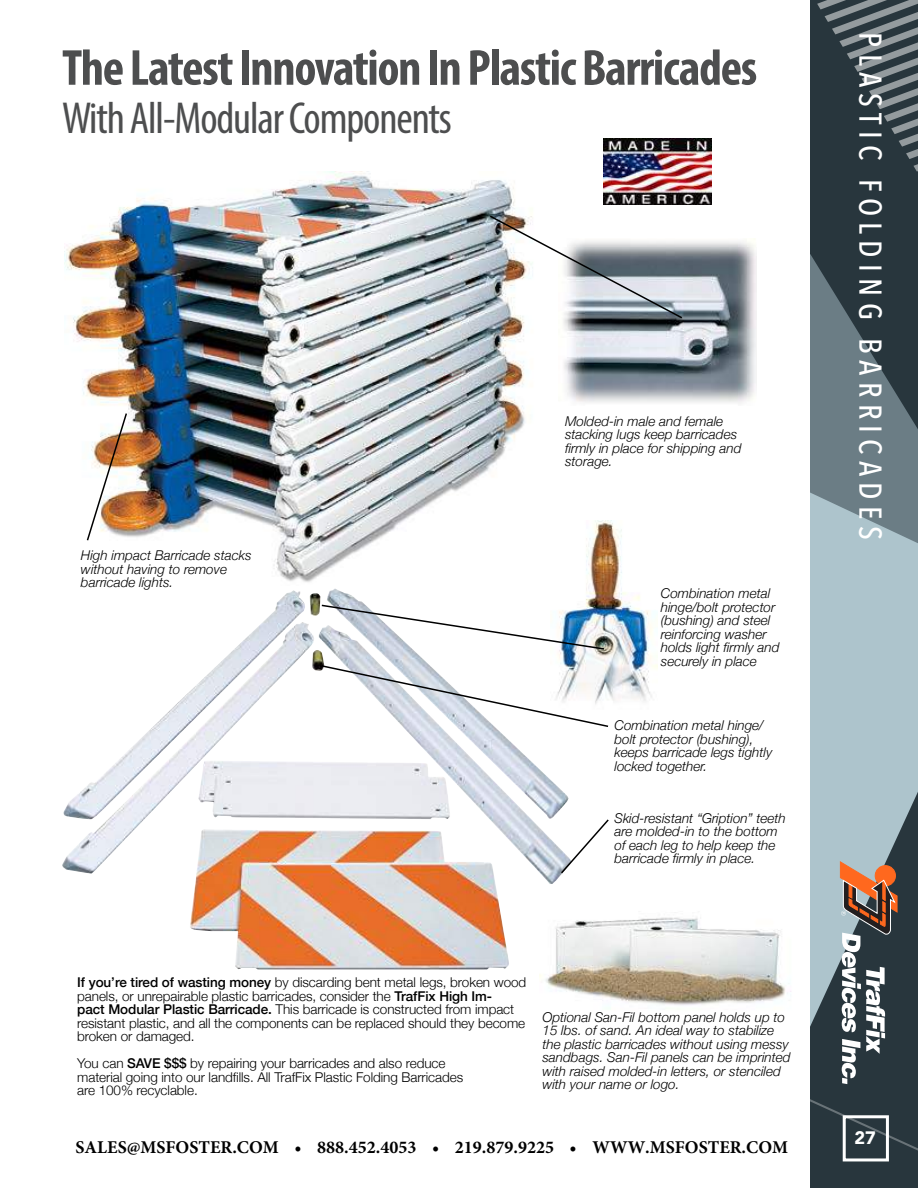
<style>
.page{position:relative;width:918px;height:1188px;background:#fff}
.page>*{position:absolute;margin:0;border:0;box-sizing:border-box;transform-origin:0 0}
.t1{font:700 condensed 51px "Myriad Pro";letter-spacing:-.025em;color:#4d4e4f}
.t2{font:condensed 45px "Myriad Pro";letter-spacing:-.025em;color:#4d4e4f}
.t3{font:500 31.5px "Avenir Next Condensed";letter-spacing:.2em;color:#fff}
.t4{font:700 18px "Minion Pro";color:#000}
.t5{font:900 18px "Avenir";color:#fff}
.t6{font:italic 300 13.5px/13.5px "Helvetica Neue";color:#000}
.t7{font:300 13.5px/13.5px "Helvetica Neue";letter-spacing:-.005em;color:#000}
.s1{font-weight:500}
</style>
<div class="page">
<img style="left:65px;top:172px;width:460px;height:410px">
<img style="left:571px;top:520px;width:86px;height:181px">
<img style="left:539px;top:917px;width:252px;height:88px">
<img style="left:563px;top:239px;width:194px;height:164px">
<img style="left:62px;top:588px;width:509px;height:381px">
<svg style="left:488px;top:214px;width:196px;height:106px"></svg>
<svg style="left:320px;top:604px;width:286px;height:47px"></svg>
<svg style="left:320px;top:664px;width:290px;height:64px"></svg>
<svg style="left:559px;top:818px;width:50px;height:57px"></svg>
<img style="left:86px;top:412px;width:42px;height:130px">
<img style="left:603px;top:138px;width:108px;height:67px">
<div style="left:810px;top:0;width:108px;height:1188px;background:#28363d"></div>
<svg style="left:817px;top:0;width:101px;height:172px"></svg>
<svg style="left:810px;top:254px;width:108px;height:238px"></svg>
<svg style="left:810px;top:492px;width:108px;height:535px;background:#9bb1b9"></svg>
<svg style="left:810px;top:1099px;width:108px;height:52px"></svg>
<svg style="left:840px;top:861px;width:58px;height:223px"></svg>
<div style="left:843px;top:1115px;width:46px;height:46px;border:3px solid #fff"></div>
<h1 class="t1" style="left:62px;top:36px;width:697px">The Latest Innovation In Plastic Barricades</h1>
<h2 class="t2" style="left:62px;top:91px;width:391px">With All-Modular Components</h2>
<p class="t6" style="left:81px;top:548px;width:172px">High impact Barricade stacks without having to remove barricade lights.</p>
<p class="t6" style="left:565px;top:413px;width:178px">Molded-in male and female stacking lugs keep barricades firmly in place for shipping and storage.</p>
<p class="t6" style="left:661px;top:586px;width:120px">Combination metal hinge/bolt protector (bushing) and steel reinforcing washer holds light firmly and securely in place</p>
<p class="t6" style="left:615px;top:718px;width:159px">Combination metal hinge/ bolt protector (bushing), keeps barricade legs tightly locked together.</p>
<p class="t6" style="left:615px;top:810px;width:173px">Skid-resistant “Gription” teeth are molded-in to the bottom of each leg to help keep the barricade firmly in place.</p>
<p class="t7" style="left:77px;top:975px;width:451px"><span class="s1">If you’re tired of wasting money</span> by discarding bent metal legs, broken wood panels, or unrepairable plastic barricades, consider the <span class="s1">TrafFix High Im-<br>pact Modular Plastic Barricade.</span> This barricade is constructed from impact resistant plastic, and all the components can be replaced should they become broken or damaged.</p>
<p class="t7" style="left:77px;top:1056px;width:388px">You can <span class="s1">SAVE $$$</span> by repairing your barricades and also reduce material going into our landfills. All TrafFix Plastic Folding Barricades are 100% recyclable.</p>
<p class="t6" style="left:542px;top:1009px;width:250px">Optional San-Fil bottom panel holds up to 15 lbs. of sand. An ideal way to stabilize the plastic barricades without using messy sandbags. San-Fil panels can be imprinted with raised molded-in letters, or stenciled with your name or logo.</p>
<h3 class="t4" style="left:76px;top:1136px;width:714px">SALES@MSFOSTER.COM • 888.452.4053 • 219.879.9225 • WWW.MSFOSTER.COM</h3>
<h3 class="t3" style="left:890px;top:32px;width:509px;rotate:90deg">PLASTIC FOLDING BARRICADES</h3>
<h3 class="t5" style="left:855px;top:1123px;width:23px">27</h3>
</div>
